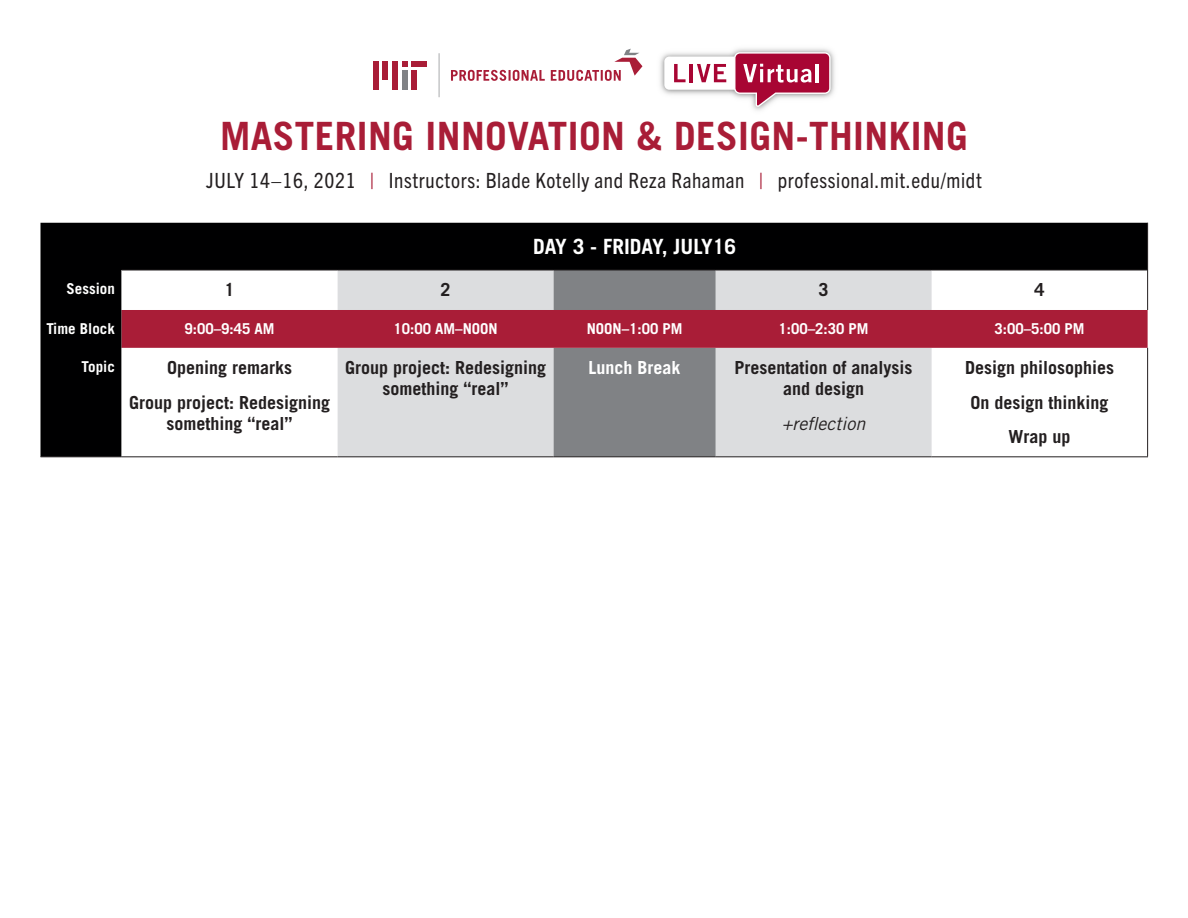
<style>
.page{position:relative;width:1188px;height:918px;background:#fff}
.page>*{position:absolute;margin:0;border:0;box-sizing:border-box;transform-origin:0 0}
.t1{font:700 39px "Trade Gothic LT Std";letter-spacing:.01em;color:#a91d37}
.t2{font:condensed 21px "Trade Gothic Next LT Pro";letter-spacing:.03em;color:#231f20}
.t3{font:700 21px "Trade Gothic LT Std";color:#fff}
.t4{font:700 18px/21px "Trade Gothic LT Std";color:#231f20;text-align:center}
.t5{font:italic 18px "Trade Gothic LT Std";color:#231f20}
.t6{font:700 18px "Trade Gothic LT Std";color:#fff}
.t7{font:700 15px "Trade Gothic LT Std";color:#fff}
.s1{color:#a91d37}
</style>
<div class="page">
<div style="left:40px;top:223px;width:1107px;height:233px;background:#000001"></div>
<svg style="left:122px;top:271px;width:1026px;height:185px"></svg>
<hr style="left:1147px;top:223px;width:1px;height:47px;background:#231f20">
<hr style="left:40px;top:456px;width:82px;height:1px;background:#231f20">
<hr style="left:122px;top:270px;width:216px;height:1px;background:#231f20">
<hr style="left:338px;top:270px;width:216px;height:1px;background:#231f20">
<hr style="left:554px;top:270px;width:162px;height:1px;background:#231f20">
<hr style="left:716px;top:270px;width:216px;height:1px;background:#231f20">
<hr style="left:932px;top:270px;width:215px;height:1px;background:#231f20">
<hr style="left:122px;top:456px;width:216px;height:1px;background:#231f20">
<hr style="left:338px;top:456px;width:216px;height:1px;background:#231f20">
<hr style="left:554px;top:456px;width:162px;height:1px;background:#231f20">
<hr style="left:716px;top:456px;width:216px;height:1px;background:#231f20">
<hr style="left:932px;top:456px;width:216px;height:1px;background:#231f20">
<hr style="left:1147px;top:270px;width:1px;height:40px;background:#231f20">
<hr style="left:1147px;top:348px;width:1px;height:108px;background:#231f20">
<svg style="left:439px;top:53px;width:1px;height:44px"></svg>
<div style="left:373px;top:61px;width:6px;height:28px;background:#a91d37"></div>
<div style="left:382px;top:61px;width:6px;height:19px;background:#a91d37"></div>
<div style="left:392px;top:61px;width:6px;height:28px;background:#a91d37"></div>
<div style="left:402px;top:70px;width:6px;height:19px;background:#808285"></div>
<div style="left:411px;top:70px;width:6px;height:19px;background:#a91d37"></div>
<div style="left:412px;top:61px;width:15px;height:6px;background:#a91d37"></div>
<svg style="left:402px;top:61px;width:6px;height:6px"></svg>
<svg style="left:451px;top:49px;width:191px;height:32px"></svg>
<img style="left:660px;top:48px;width:175px;height:63px">
<div style="left:664px;top:57px;width:84px;height:33px;background:#fff;border-radius:5px"></div>
<svg style="left:674px;top:64px;width:12px;height:18px"></svg>
<hr style="left:690px;top:64px;width:3px;height:18px;background:#a80533">
<svg style="left:697px;top:64px;width:29px;height:18px"></svg>
<svg style="left:734px;top:52px;width:97px;height:55px"></svg>
<hr style="left:816px;top:64px;width:3px;height:18px;background:#fff">
<p class="t1" style="left:220px;top:112px;width:749px">MASTERING INNOVATION &amp; DESIGN-THINKING</p>
<p class="t2" style="left:206px;top:166px;width:777px">JULY 14–16, 2021 <span class="s1">|</span> Instructors: Blade Kotelly and Reza Rahaman <span class="s1">|</span> professional.mit.edu/midt</p>
<p class="t3" style="left:533px;top:234px;width:205px">DAY 3 - FRIDAY, JULY16</p>
<p class="t7" style="left:67px;top:280px;width:50px">Session</p>
<p class="t4" style="left:225px;top:279px;width:12px">1</p>
<p class="t4" style="left:441px;top:279px;width:12px">2</p>
<p class="t4" style="left:819px;top:279px;width:12px">3</p>
<p class="t4" style="left:1035px;top:279px;width:12px">4</p>
<p class="t7" style="left:47px;top:320px;width:70px">Time Block</p>
<p class="t7" style="left:185px;top:320px;width:92px">9:00–9:45 AM</p>
<p class="t7" style="left:394px;top:320px;width:106px">10:00 AM–NOON</p>
<p class="t7" style="left:587px;top:320px;width:97px">NOON–1:00 PM</p>
<p class="t7" style="left:779px;top:320px;width:92px">1:00–2:30 PM</p>
<p class="t7" style="left:995px;top:320px;width:92px">3:00–5:00 PM</p>
<p class="t7" style="left:82px;top:358px;width:35px">Topic</p>
<p class="t4" style="left:167px;top:357px;width:126px">Opening remarks</p>
<p class="t4" style="left:129px;top:392px;width:203px">Group project: Redesigning something “real”</p>
<p class="t4" style="left:345px;top:357px;width:203px">Group project: Redesigning something “real”</p>
<p class="t6" style="left:589px;top:357px;width:93px">Lunch Break</p>
<p class="t4" style="left:735px;top:357px;width:180px">Presentation of analysis and design</p>
<p class="t5" style="left:782px;top:413px;width:85px">+reflection</p>
<p class="t4" style="left:965px;top:357px;width:151px">Design philosophies</p>
<p class="t4" style="left:971px;top:392px;width:140px">On design thinking</p>
<p class="t4" style="left:1009px;top:426px;width:63px">Wrap up</p>
</div>
